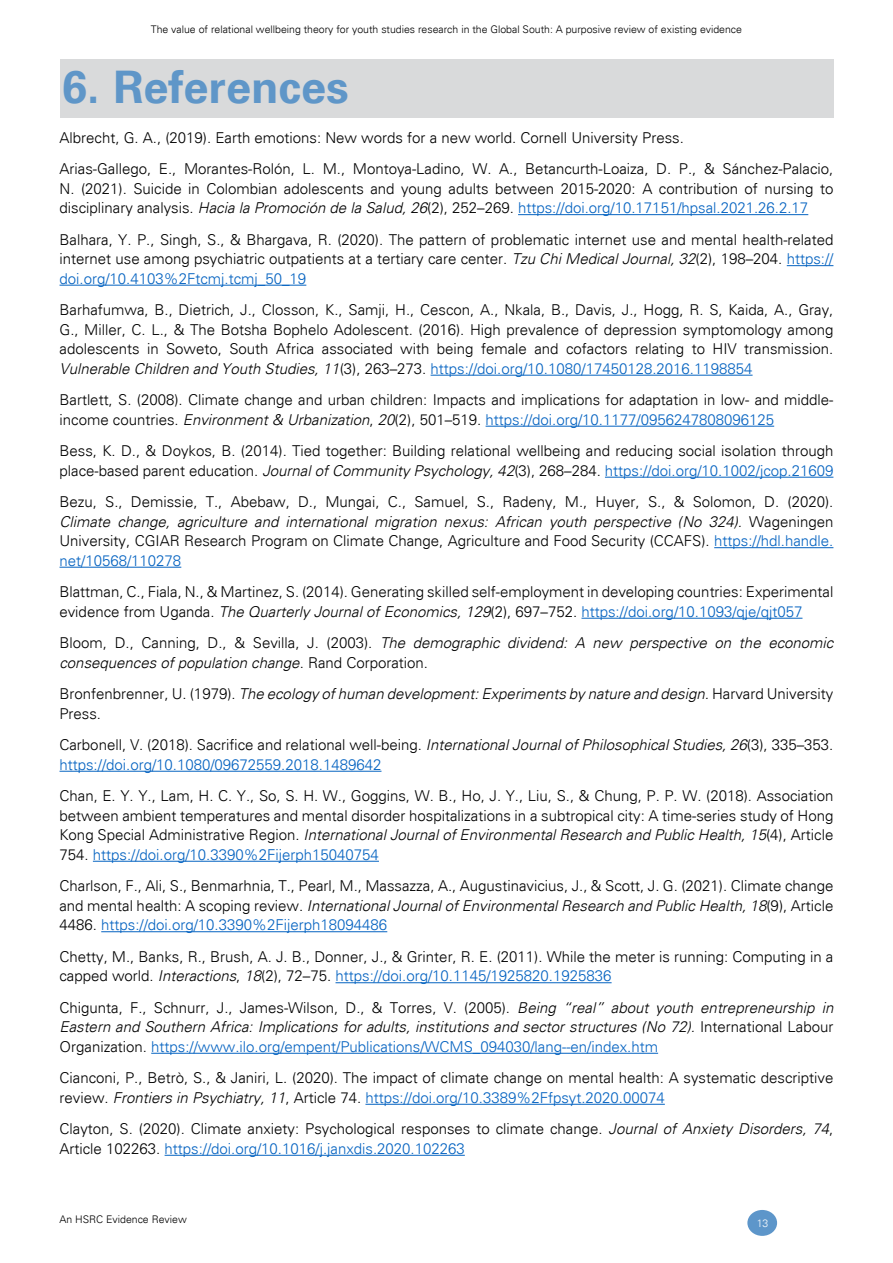
<style>
.page{position:relative;width:893px;height:1263px;background:#fff}
.page>*{position:absolute;margin:0;border:0;box-sizing:border-box;transform-origin:0 0}
.t1{font:700 45px "Univers";color:#5f96c8}
.t2{font:300 15px/19.5px "Univers";color:#000}
.t3{font:italic 300 15px/19.5px "Univers";color:#000}
.t4{font:300 10.5px "Univers";color:#000}
.t5{font:300 10.5px "Univers";color:#fff}
.s1{font-style:italic}
.s2{color:#0563c1}
.s3{font-style:normal}
.s4{font-style:normal;color:#0563c1}
</style>
<div class="page">
<div style="left:747px;top:1210px;width:30px;height:26px;background:#5d96ca;border-radius:50%"></div>
<div style="left:60px;top:60px;width:773px;height:58px;background:#d9dadb"></div>
<hr style="left:518px;top:214px;width:290px;height:1px;background:#0563c1">
<hr style="left:787px;top:265px;width:46px;height:1px;background:#0563c1">
<hr style="left:60px;top:285px;width:246px;height:1px;background:#0563c1">
<hr style="left:431px;top:375px;width:322px;height:1px;background:#0563c1">
<hr style="left:486px;top:426px;width:288px;height:1px;background:#0563c1">
<hr style="left:605px;top:477px;width:228px;height:1px;background:#0563c1">
<hr style="left:714px;top:547px;width:119px;height:1px;background:#0563c1">
<hr style="left:60px;top:567px;width:121px;height:1px;background:#0563c1">
<hr style="left:581px;top:618px;width:221px;height:1px;background:#0563c1">
<hr style="left:60px;top:771px;width:321px;height:1px;background:#0563c1">
<hr style="left:93px;top:861px;width:286px;height:1px;background:#0563c1">
<hr style="left:101px;top:931px;width:286px;height:1px;background:#0563c1">
<hr style="left:335px;top:982px;width:277px;height:1px;background:#0563c1">
<hr style="left:151px;top:1053px;width:507px;height:1px;background:#0563c1">
<hr style="left:365px;top:1104px;width:300px;height:1px;background:#0563c1">
<hr style="left:165px;top:1155px;width:300px;height:1px;background:#0563c1">
<p class="t4" style="left:151px;top:23px;width:593px">The value of relational wellbeing theory for youth studies research in the Global South: A purposive review of existing evidence</p>
<h1 class="t1" style="left:62px;top:61px;width:288px">6. References</h1>
<p class="t2" style="left:60px;top:122px;width:775px;line-height:31.5px">Albrecht, G. A., (2019). Earth emotions: New words for a new world. Cornell University Press.<br>Arias-Gallego, E., Morantes-Rolón, L. M., Montoya-Ladino, W. A., Betancurth-Loaiza, D. P., &amp; Sánchez-Palacio,</p>
<p class="t2" style="left:60px;top:179px;width:775px">N. (2021). Suicide in Colombian adolescents and young adults between 2015-2020: A contribution of nursing to disciplinary analysis. <span class="s1">Hacia la Promoción de la Salud, 26</span>(2), 252–269. <span class="s2">https://doi.org/10.17151/hpsal.2021.26.2.17</span></p>
<p class="t2" style="left:59px;top:230px;width:775px;text-align:justify">Balhara, Y. P., Singh, S., &amp; Bhargava, R. (2020). The pattern of problematic internet use and mental health-related internet use among psychiatric outpatients at a tertiary care center. <span class="s1">Tzu Chi Medical Journal, 32</span>(2), 198–204. <span class="s2">https:// doi.org/10.4103%2Ftcmj.tcmj_50_19</span></p>
<p class="t2" style="left:59px;top:300px;width:775px;text-align:justify">Barhafumwa, B., Dietrich, J., Closson, K., Samji, H., Cescon, A., Nkala, B., Davis, J., Hogg, R. S, Kaida, A., Gray, G., Miller, C. L., &amp; The Botsha Bophelo Adolescent. (2016). High prevalence of depression symptomology among adolescents in Soweto, South Africa associated with being female and cofactors relating to HIV transmission.<br><span class="s1">Vulnerable Children and Youth Studies, 11</span>(3), 263–273. <span class="s2">https://doi.org/10.1080/17450128.2016.1198854</span></p>
<p class="t2" style="left:59px;top:390px;width:775px">Bartlett, S. (2008). Climate change and urban children: Impacts and implications for adaptation in low- and middle&shy;income countries. <span class="s1">Environment &amp; Urbanization</span>, <span class="s1">20</span>(2), 501–519. <span class="s2">https://doi.org/10.1177/0956247808096125</span></p>
<p class="t2" style="left:59px;top:441px;width:775px">Bess, K. D., &amp; Doykos, B. (2014). Tied together: Building relational wellbeing and reducing social isolation through place-based parent education. <span class="s1">Journal of Community Psychology, 42</span>(3), 268–284. <span class="s2">https://doi.org/10.1002/jcop.21609</span></p>
<p class="t2" style="left:59px;top:492px;width:775px;text-align:justify">Bezu, S., Demissie, T., Abebaw, D., Mungai, C., Samuel, S., Radeny, M., Huyer, S., &amp; Solomon, D. (2020).<br><span class="s1">Climate change, agriculture and international migration nexus: African youth perspective (No 324).</span> Wageningen University, CGIAR Research Program on Climate Change, Agriculture and Food Security (CCAFS). <span class="s2">https://hdl.handle. net/10568/110278</span></p>
<p class="t2" style="left:59px;top:582px;width:775px">Blattman, C., Fiala, N., &amp; Martinez, S. (2014). Generating skilled self-employment in developing countries: Experimental evidence from Uganda. <span class="s1">The Quarterly Journal of Economics, 129</span>(2), 697–752. <span class="s2">https://doi.org/10.1093/qje/qjt057</span></p>
<p class="t3" style="left:59px;top:633px;width:775px"><span class="s3">Bloom, D., Canning, D., &amp; Sevilla, J. (2003).</span> The demographic dividend: A new perspective on the economic consequences of population change<span class="s3">. Rand Corporation.</span></p>
<p class="t3" style="left:59px;top:684px;width:775px"><span class="s3">Bronfenbrenner, U. (1979).</span> The ecology of human development: Experiments by nature and design. <span class="s3">Harvard University<br>Press.</span></p>
<p class="t2" style="left:59px;top:735px;width:775px">Carbonell, V. (2018). Sacrifice and relational well-being. <span class="s1">International Journal of Philosophical Studies, 26</span>(3), 335–353. <span class="s2">https://doi.org/10.1080/09672559.2018.1489642</span></p>
<p class="t2" style="left:59px;top:786px;width:775px;text-align:justify">Chan, E. Y. Y., Lam, H. C. Y., So, S. H. W., Goggins, W. B., Ho, J. Y., Liu, S., &amp; Chung, P. P. W. (2018). Association between ambient temperatures and mental disorder hospitalizations in a subtropical city: A time-series study of Hong Kong Special Administrative Region. <span class="s1">International Journal of Environmental Research and Public Health, 15</span>(4), Article 754. <span class="s2">https://doi.org/10.3390%2Fijerph15040754</span></p>
<p class="t2" style="left:59px;top:876px;width:775px;text-align:justify">Charlson, F., Ali, S., Benmarhnia, T., Pearl, M., Massazza, A., Augustinavicius, J., &amp; Scott, J. G. (2021). Climate change and mental health: A scoping review. <span class="s1">International Journal of Environmental Research and Public Health, 18</span>(9), Article 4486. <span class="s2">https://doi.org/10.3390%2Fijerph18094486</span></p>
<p class="t2" style="left:59px;top:947px;width:775px">Chetty, M., Banks, R., Brush, A. J. B., Donner, J., &amp; Grinter, R. E. (2011). While the meter is running: Computing in a capped world. <span class="s1">Interactions</span>, <span class="s1">18</span>(2), 72–75. <span class="s2">https://doi.org/10.1145/1925820.1925836</span></p>
<p class="t3" style="left:59px;top:998px;width:775px;text-align:justify"><span class="s3">Chigunta, F., Schnurr, J., James-Wilson, D., &amp; Torres, V. (2005).</span> Being “real” about youth entrepreneurship in Eastern and Southern Africa: Implications for adults, institutions and sector structures (No 72). <span class="s3">International Labour Organization.</span> <span class="s4">https://www.ilo.org/empent/Publications/WCMS_094030/lang--en/index.htm</span></p>
<p class="t2" style="left:59px;top:1068px;width:775px">Cianconi, P., Betrò, S., &amp; Janiri, L. (2020). The impact of climate change on mental health: A systematic descriptive review. <span class="s1">Frontiers in Psychiatry, 11</span>, Article 74. <span class="s2">https://doi.org/10.3389%2Ffpsyt.2020.00074</span></p>
<p class="t2" style="left:59px;top:1119px;width:775px">Clayton, S. (2020). Climate anxiety: Psychological responses to climate change. <span class="s1">Journal of Anxiety Disorders, 74</span>,<br>Article 102263. <span class="s2">https://doi.org/10.1016/j.janxdis.2020.102263</span></p>
<p class="t4" style="left:60px;top:1213px;width:129px">An HSRC Evidence Review</p>
<p class="t5" style="left:757px;top:1217px;width:13px">13</p>
</div>
